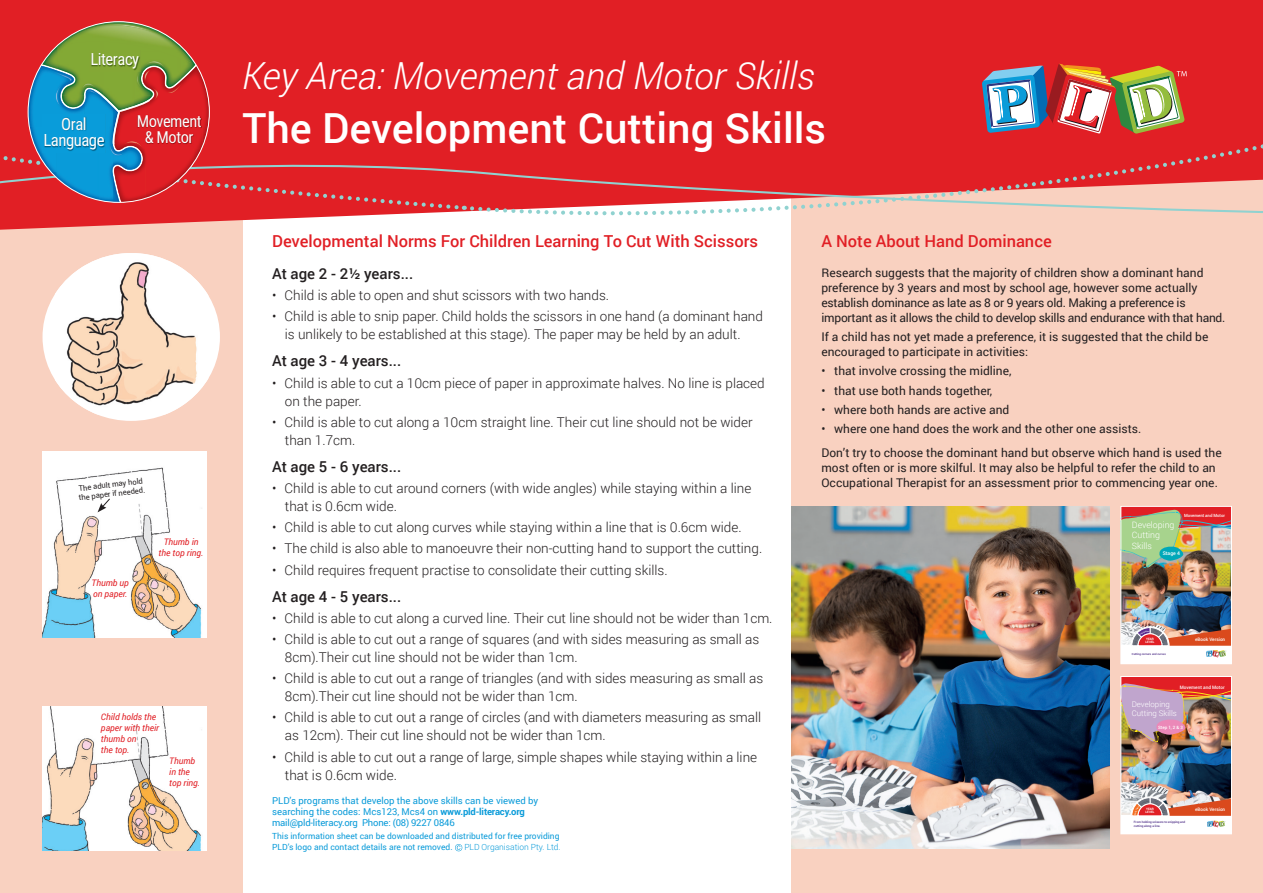
<style>
.page{position:relative;width:1263px;height:893px;background:#fff}
.page>*{position:absolute;margin:0;border:0;box-sizing:border-box;transform-origin:0 0}
.t1{font:500 41.4px "Roboto";color:#fff}
.t2{font:italic 300 37.35px "Roboto";color:#fff}
.t3{font:16.8px/16.4px "Roboto Condensed";letter-spacing:-.03em;color:#fff;text-align:center}
.t4{font:16.65px "Roboto Condensed";letter-spacing:-.03em;color:#fff}
.t5{font:500 16.5px "Roboto";color:#e11f25}
.t6{font:16.5px/16px "Roboto Condensed";letter-spacing:-.03em;color:#fff;text-align:center}
.t7{font:500 15px "Roboto";color:#231f20}
.t8{font:300 13.5px/18px "Roboto";color:#231f20}
.t9{font:12px/15px "Roboto";color:#231f20}
.t10{font:12px/15px "Roboto";letter-spacing:-.02em;color:#231f20}
.t11{font:9.45px/10.5px "Roboto";color:#0a9bd9}
.t12{font:9.45px "Roboto";letter-spacing:-.02em;color:#0a9bd9}
.t13{font:italic 9px/10.8px "Roboto";color:#e11f25}
.t14{font:300 8.85px/10.5px "Roboto";color:#fff}
.t15{font:8.4px/11.6px "Roboto";color:#0a9bd9}
.t16{font:300 8.4px "Roboto";color:#0a9bd9}
.t17{font:300 7.8px/8.6px "Roboto";color:#fff}
.t18{font:7.65px/9.3px "Roboto";color:#231f20}
.t19{font:500 5.1px "Roboto";color:#fff}
.t20{font:500 4.65px "Roboto";color:#fff}
.t21{font:500 4.5px "Roboto";color:#fff}
.t22{font:500 4.35px "Roboto";letter-spacing:-.01em;color:#fff}
.t23{font:700 3.15px/3.8px "Roboto";letter-spacing:.01em;color:#fff}
.t24{font:500 3px/3.6px "Roboto";color:#472683}
.t25{font:500 2.85px "Roboto";color:#472683}
.s1{font-weight:700}
</style>
<div class="page">
<div style="left:792px;top:84px;width:471px;height:809px;background:#f9d1c0"></div>
<div style="left:0;top:162px;width:242px;height:731px;background:#f9d1c0"></div>
<div style="left:0;top:0;width:1263px;height:230px;background:#e11f25"></div>
<img style="left:982px;top:63px;width:205px;height:64px">
<svg style="left:468px;top:127px;width:795px;height:104px"></svg>
<svg style="left:0;top:154px;width:1263px;height:70px"></svg>
<div style="left:43px;top:253px;width:177px;height:168px;background:#fff;border-radius:50%"></div>
<img style="left:55px;top:253px;width:153px;height:162px">
<div style="left:43px;top:451px;width:164px;height:187px;background:#fff"></div>
<img style="left:43px;top:467px;width:159px;height:171px">
<svg style="left:98px;top:498px;width:13px;height:14px"></svg>
<div style="left:43px;top:706px;width:164px;height:144px;background:#fff"></div>
<img style="left:43px;top:706px;width:159px;height:144px">
<svg style="left:455px;top:844px;width:7px;height:7px"></svg>
<img style="left:792px;top:506px;width:317px;height:342px">
<div style="left:1121px;top:506px;width:110px;height:26px;background:#e11f25"></div>
<div style="left:1120px;top:506px;width:112px;height:158px;border:1px solid #fff"></div>
<div style="left:1121px;top:676px;width:110px;height:26px;background:#e11f25"></div>
<div style="left:1120px;top:676px;width:112px;height:158px;border:1px solid #fff"></div>
<svg style="left:0;top:22px;width:465px;height:190px;background:#c03a3b"></svg>
<img style="left:166px;top:83px;width:17px;height:10px">
<img style="left:1121px;top:510px;width:110px;height:154px">
<img style="left:1121px;top:683px;width:110px;height:151px">
<p class="t4" style="left:90px;top:53px;width:50px">Literacy</p>
<p class="t3" style="left:43px;top:117px;width:63px">Oral<br>Language</p>
<p class="t6" style="left:137px;top:114px;width:67px">Movement &amp; Motor</p>
<p class="t18" style="left:77px;top:484px;width:68px;rotate:-7deg">The adult may hold the paper if needed.</p>
<p class="t13" style="left:92px;top:578px;width:39px">Thumb up on paper.</p>
<p class="t13" style="left:159px;top:537px;width:46px;text-align:center">Thumb in the top ring.</p>
<p class="t13" style="left:101px;top:712px;width:60px">Child holds the paper with their thumb on<br>the top.</p>
<p class="t13" style="left:169px;top:757px;width:32px">Thumb in the top ring.</p>
<h2 class="t2" style="left:242px;top:61px;width:574px">Key Area: Movement and Motor Skills</h2>
<h1 class="t1" style="left:242px;top:111px;width:585px">The Development Cutting Skills</h1>
<p class="t5" style="left:272px;top:234px;width:487px">Developmental Norms For Children Learning To Cut With Scissors</p>
<p class="t7" style="left:272px;top:267px;width:143px">At age 2 - 2½ years...</p>
<p class="t8" style="left:272px;top:287px;width:338px">• Child is able to open and shut scissors with two hands.</p>
<p class="t8" style="left:285px;top:308px;width:480px;text-indent:-13px">• Child is able to snip paper. Child holds the scissors in one hand (a dominant hand is unlikely to be established at this stage). The paper may be held by an adult.</p>
<p class="t7" style="left:272px;top:355px;width:131px">At age 3 - 4 years...</p>
<p class="t8" style="left:285px;top:375px;width:481px;text-indent:-13px">• Child is able to cut a 10cm piece of paper in approximate halves. No line is placed on the paper.</p>
<p class="t8" style="left:285px;top:414px;width:469px;text-indent:-13px">• Child is able to cut along a 10cm straight line. Their cut line should not be wider than 1.7cm.</p>
<p class="t7" style="left:272px;top:461px;width:131px">At age 5 - 6 years...</p>
<p class="t8" style="left:285px;top:480px;width:468px;text-indent:-13px">• Child is able to cut around corners (with wide angles) while staying within a line that is 0.6cm wide.</p>
<p class="t8" style="left:272px;top:519px;width:471px">• Child is able to cut along curves while staying within a line that is 0.6cm wide.</p>
<p class="t8" style="left:272px;top:541px;width:492px">• The child is also able to manoeuvre their non-cutting hand to support the cutting.</p>
<p class="t8" style="left:272px;top:562px;width:397px">• Child requires frequent practise to consolidate their cutting skills.</p>
<p class="t7" style="left:272px;top:591px;width:131px">At age 4 - 5 years...</p>
<p class="t8" style="left:272px;top:610px;width:502px">• Child is able to cut along a curved line. Their cut line should not be wider than 1cm.</p>
<p class="t8" style="left:285px;top:631px;width:476px;text-indent:-13px">• Child is able to cut out a range of squares (and with sides measuring as small as<br>8cm).Their cut line should not be wider than 1cm.</p>
<p class="t8" style="left:285px;top:670px;width:480px;text-indent:-13px">• Child is able to cut out a range of triangles (and with sides measuring as small as<br>8cm).Their cut line should not be wider than 1cm.</p>
<p class="t8" style="left:285px;top:710px;width:478px;text-indent:-13px">• Child is able to cut out a range of circles (and with diameters measuring as small as 12cm). Their cut line should not be wider than 1cm.</p>
<p class="t8" style="left:285px;top:749px;width:474px;text-indent:-13px">• Child is able to cut out a range of large, simple shapes while staying within a line that is 0.6cm wide.</p>
<p class="t11" style="left:272px;top:796px;width:268px">PLD’s programs that develop the above skills can be viewed by searching the codes: Mcs123, Mcs4 on <span class="s1">www.pld-literacy.org</span></p>
<p class="t12" style="left:272px;top:819px;width:184px">mail@pld-literacy.org Phone: (08) 9227 0846</p>
<p class="t15" style="left:272px;top:830px;width:289px">This information sheet can be downloaded and distributed for free providing<br>PLD’s logo and contact details are not removed.</p>
<p class="t16" style="left:464px;top:844px;width:98px">PLD Organisation Pty. Ltd.</p>
<p class="t5" style="left:821px;top:234px;width:232px">A Note About Hand Dominance</p>
<p class="t10" style="left:821px;top:266px;width:405px">Research suggests that the majority of children show a dominant hand preference by 3 years and most by school age, however some actually establish dominance as late as 8 or 9 years old. Making a preference is important as it allows the child to develop skills and endurance with that hand.</p>
<p class="t9" style="left:821px;top:330px;width:388px">If a child has not yet made a preference, it is suggested that the child be encouraged to participate in activities:</p>
<p class="t9" style="left:821px;top:364px;width:191px">• that involve crossing the midline,</p>
<p class="t9" style="left:821px;top:384px;width:172px">• that use both hands together,</p>
<p class="t9" style="left:821px;top:403px;width:189px">• where both hands are active and</p>
<p class="t9" style="left:821px;top:418px;width:402px;line-height:23.5px">• where one hand does the work and the other one assists.<br>Don’t try to choose the dominant hand but observe which hand is used the</p>
<p class="t9" style="left:821px;top:461px;width:398px">most often or is more skilful. It may also be helpful to refer the child to an<br>Occupational Therapist for an assessment prior to commencing year one.</p>
<p class="t22" style="left:1184px;top:514px;width:42px">Movement and Motor</p>
<p class="t14" style="left:1132px;top:520px;width:44px">Developing<br>Cutting<br>Skills</p>
<p class="t19" style="left:1163px;top:551px;width:19px">Stage 4</p>
<p class="t23" style="left:1145px;top:637px;width:10px">YEAR<br>LEVEL</p>
<p class="t25" style="left:1132px;top:653px;width:35px">Cutting corners and curves</p>
<p class="t20" style="left:1195px;top:637px;width:32px">eBook Version</p>
<p class="t20" style="left:1180px;top:685px;width:47px">Movement and Motor</p>
<p class="t17" style="left:1132px;top:701px;width:46px">Developing<br>Cutting Skills</p>
<p class="t21" style="left:1158px;top:725px;width:26px">Step 1, 2 &amp; 3</p>
<p class="t23" style="left:1145px;top:807px;width:10px">YEAR<br>LEVEL</p>
<p class="t24" style="left:1134px;top:820px;width:53px">From holding scissors to snipping and cutting along a line.</p>
<p class="t20" style="left:1195px;top:807px;width:32px">eBook Version</p>
</div>
